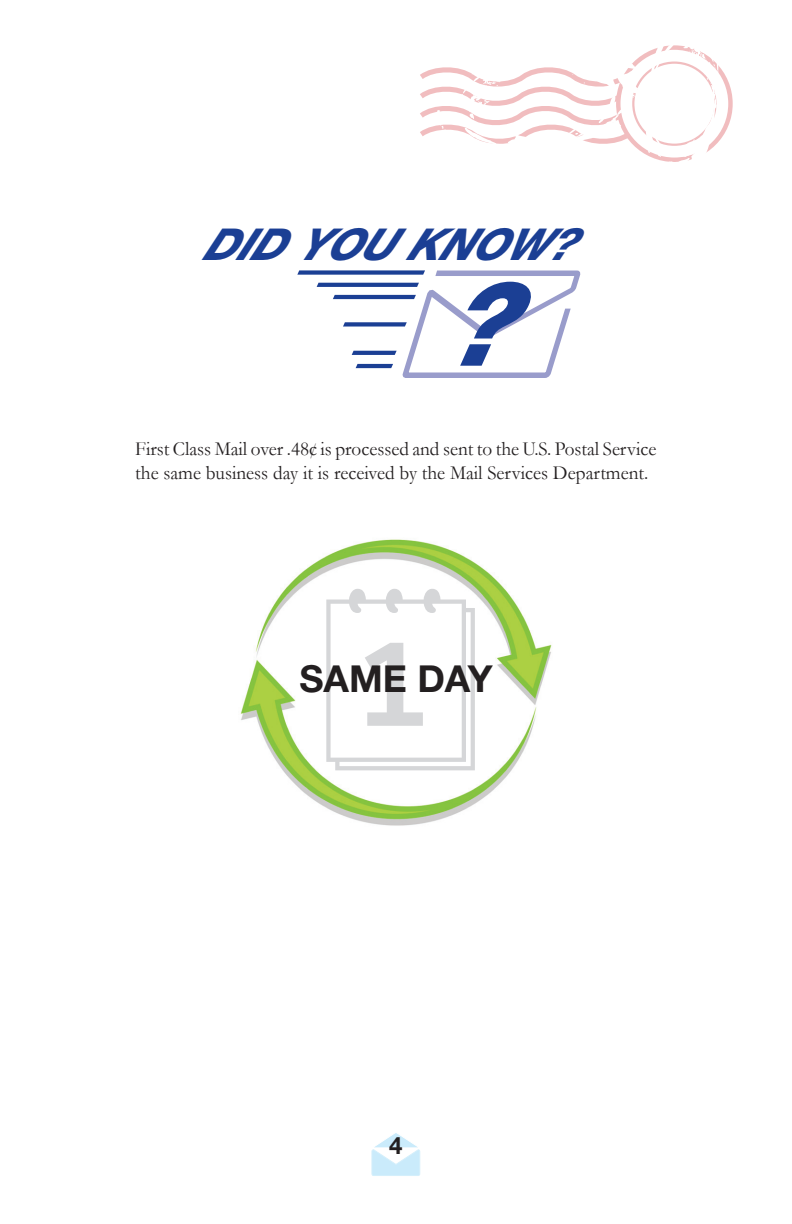
<style>
.page{position:relative;width:792px;height:1224px;background:#fff}
.page>*{position:absolute;margin:0;border:0;box-sizing:border-box;transform-origin:0 0}
.t1{font:italic 800 44px "Helvetica Neue";color:#1b3f94}
.t2{font:700 37.2px "Helvetica Neue";color:#231f20}
.t3{font:700 24px "Helvetica Neue";color:#231f20}
.t4{font:20px/24px "Garamond";color:#231f20;scale:.96 1}
</style>
<div class="page">
<svg style="left:372px;top:1150px;width:48px;height:26px"></svg>
<div style="left:372px;top:1150px;width:48px;height:26px;border:1px solid #d4effb;border-radius:2px"></div>
<svg style="left:374px;top:1133px;width:44px;height:15px"></svg>
<svg style="left:398px;top:270px;width:183px;height:108px"></svg>
<div style="left:298px;top:270px;width:126px;height:5px;background:#1b3f94"></div>
<svg style="left:318px;top:283px;width:100px;height:4px"></svg>
<hr style="left:334px;top:295px;width:81px;height:4px;background:#1b3f94">
<div style="left:344px;top:322px;width:62px;height:5px;background:#1b3f94"></div>
<hr style="left:353px;top:351px;width:43px;height:4px;background:#1b3f94">
<hr style="left:357px;top:364px;width:35px;height:4px;background:#1b3f94">
<img style="left:240px;top:539px;width:312px;height:287px">
<svg style="left:326px;top:589px;width:149px;height:181px"></svg>
<svg style="left:420px;top:45px;width:312px;height:117px"></svg>
<h1 class="t1" style="left:202px;top:218px;width:395px">DIDYOUKNOW?</h1>
<p class="t4" style="left:135px;top:436px;width:544px">First Class Mail over .48¢ is processed and sent to the U.S. Postal Service the same business day it is received by the Mail Services Department.</p>
<h2 class="t2" style="left:300px;top:655px;width:194px">SAME DAY</h2>
<p class="t3" style="left:389px;top:1131px;width:15px">4</p>
</div>
